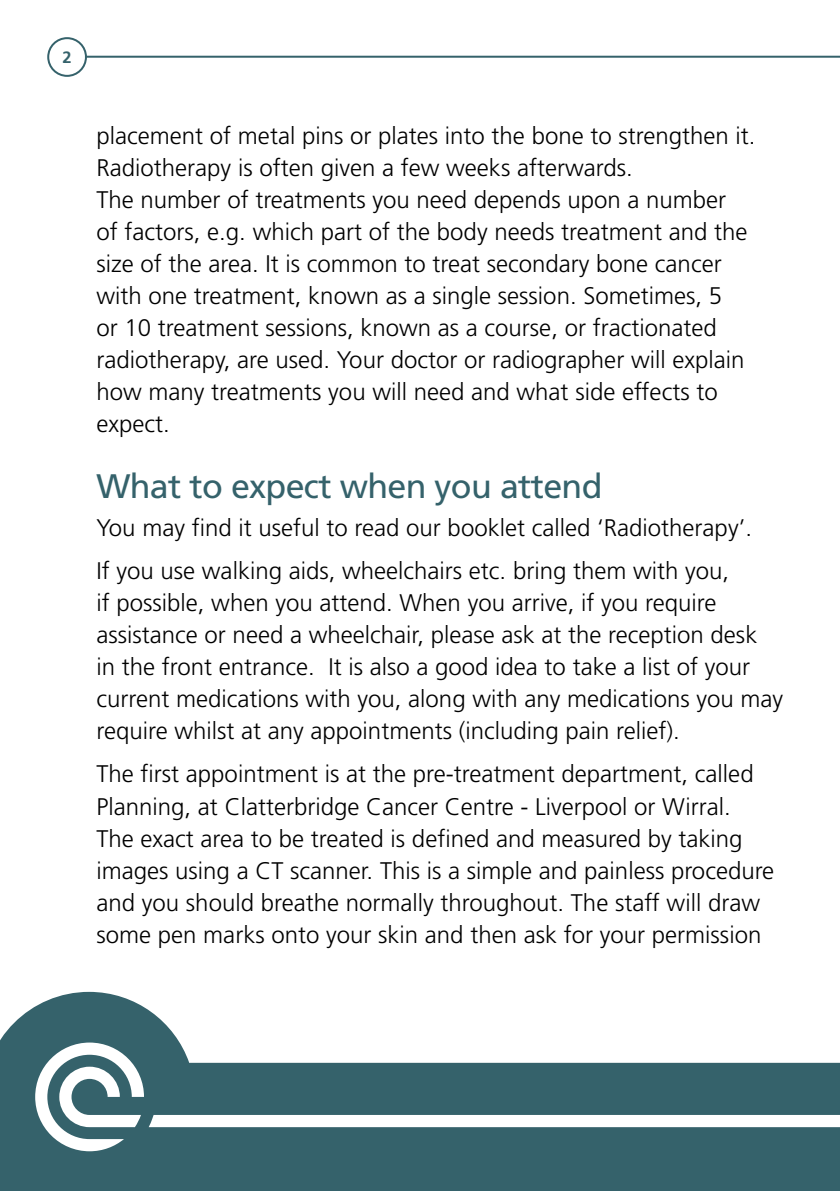
<style>
.page{position:relative;width:840px;height:1191px;background:#fff}
.page>*{position:absolute;margin:0;border:0;box-sizing:border-box;transform-origin:0 0}
.t1{font:34px "Frutiger";letter-spacing:-.02em;color:#35626b}
.t2{font:300 24px/32px "Frutiger";color:#000}
.t3{font:700 16.4px "Frutiger";color:#35626b}
</style>
<div class="page">
<svg style="left:0;top:992px;width:839px;height:199px;fill:#35626b"></svg>
<hr style="left:67px;top:56px;width:772px;height:2px;background:#35626b">
<div style="left:48px;top:38px;width:38px;height:38px;background:#fff;border-radius:50%"></div>
<div style="left:47px;top:37px;width:40px;height:40px;border:2px solid #35626b;border-radius:50%"></div>
<svg style="left:35px;top:1042px;width:804px;height:109px"></svg>
<p class="t3" style="left:62px;top:48px;width:11px">2</p>
<p class="t2" style="left:96px;top:119px;width:660px">placement of metal pins or plates into the bone to strengthen it.<br>Radiotherapy is often given a few weeks afterwards.<br>The number of treatments you need depends upon a number<br>of factors, e.g. which part of the body needs treatment and the size of the area. It is common to treat secondary bone cancer with one treatment, known as a single session. Sometimes, 5<br>or 10 treatment sessions, known as a course, or fractionated radiotherapy, are used. Your doctor or radiographer will explain how many treatments you will need and what side effects to expect.</p>
<h1 class="t1" style="left:96px;top:466px;width:507px">What to expect when you attend</h1>
<p class="t2" style="left:96px;top:506px;width:656px;line-height:43.4px">You may find it useful to read our booklet called ‘Radiotherapy’.<br>If you use walking aids, wheelchairs etc. bring them with you,</p>
<p class="t2" style="left:96px;top:587px;width:688px">if possible, when you attend. When you arrive, if you require assistance or need a wheelchair, please ask at the reception desk<br>in the front entrance. It is also a good idea to take a list of your current medications with you, along with any medications you may require whilst at any appointments (including pain relief).</p>
<p class="t2" style="left:96px;top:758px;width:679px">The first appointment is at the pre-treatment department, called Planning, at Clatterbridge Cancer Centre - Liverpool or Wirral.<br>The exact area to be treated is defined and measured by taking images using a CT scanner. This is a simple and painless procedure and you should breathe normally throughout. The staff will draw some pen marks onto your skin and then ask for your permission</p>
</div>
